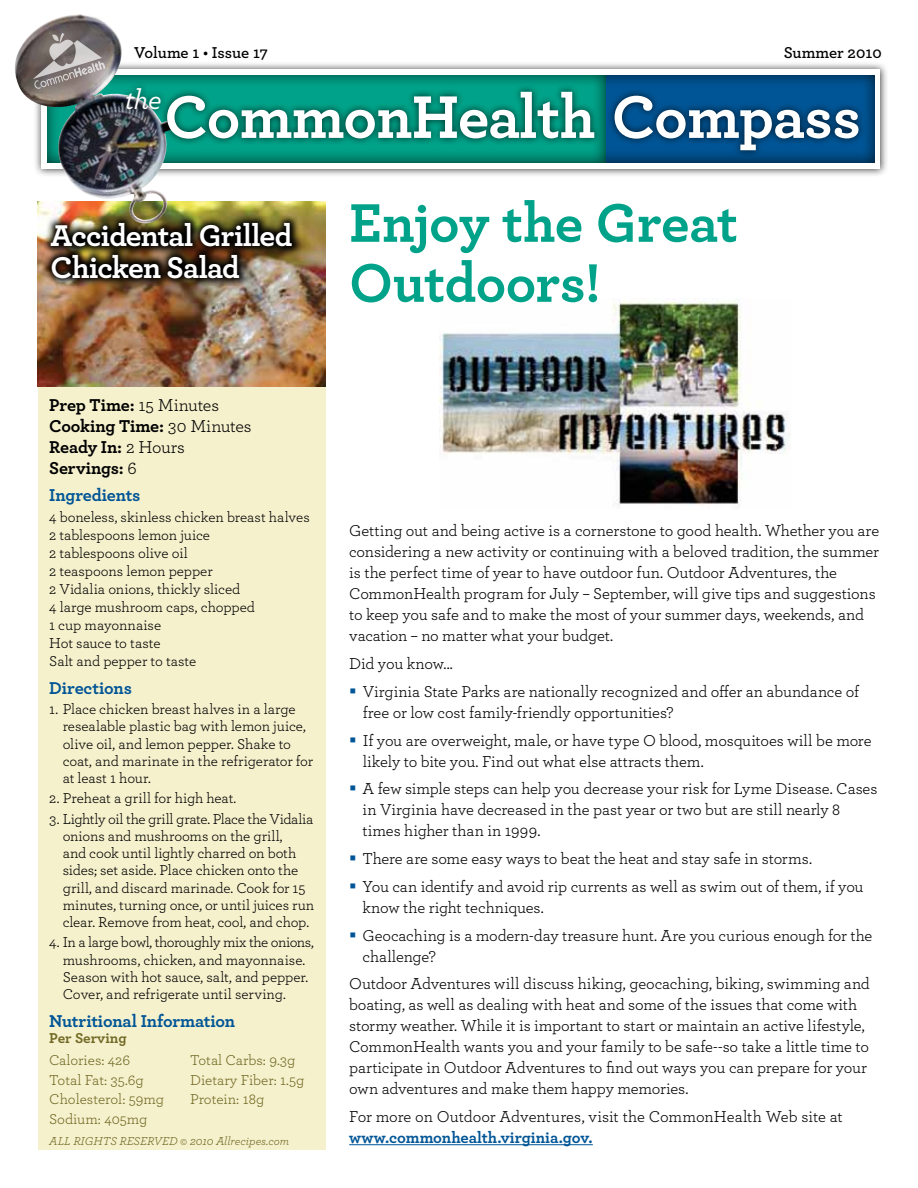
<style>
.page{position:relative;width:918px;height:1188px;background:#fff}
.page>*{position:absolute;margin:0;border:0;box-sizing:border-box;transform-origin:0 0}
.t1{font:700 63px "Archer";letter-spacing:-.015em;color:#fff}
.t2{font:700 57px/60px "Archer";letter-spacing:-.01em;color:#00a389}
.t3{font:700 31.5px/31.5px "Archer";letter-spacing:-.025em;color:#fff}
.t4{font:italic 500 28.5px "Archer";color:#fff}
.t5{font:700 18px/21px "Archer";letter-spacing:-.01em;color:#000}
.t6{font:700 18px "Archer";letter-spacing:-.005em;color:#005596}
.t7{font:16.5px/21px "Archer";letter-spacing:-.01em;color:#000}
.t8{font:700 16.5px "Archer";letter-spacing:-.005em;color:#005596}
.t9{font:600 16.5px "Archer";color:#000}
.t10{font:15px/17.2px "Archer";letter-spacing:-.01em;color:#000}
.t11{font:15px/19.5px "Archer";color:#706823}
.t12{font:700 15px "Archer";color:#706823}
.t13{font:italic 12px "Archer";color:#706823}
.s1{font-weight:400}
</style>
<div class="page">
<img style="left:439px;top:299px;width:348px;height:207px">
<div style="left:38px;top:201px;width:288px;height:949px;background:#f6f1cd"></div>
<img style="left:38px;top:201px;width:288px;height:185px">
<hr style="left:349px;top:1144px;width:244px;height:1px;background:#005596">
<div style="left:33px;top:61px;width:855px;height:116px;background:#000;opacity:.75"></div>
<div style="left:41px;top:69px;width:839px;height:100px;background:#fff"></div>
<div style="left:578px;top:74px;width:299px;height:91px;background:#000;opacity:.75"></div>
<div style="left:46px;top:74px;width:560px;height:91px;background:#000;opacity:.75"></div>
<img style="left:15px;top:14px;width:159px;height:212px">
<svg style="left:33px;top:32px;width:72px;height:57px"></svg>
<div style="left:118px;top:80px;width:49px;height:37px;background:#000;opacity:.75"></div>
<div style="left:159px;top:83px;width:706px;height:75px;background:#000;opacity:.75"></div>
<img style="left:40px;top:212px;width:261px;height:75px">
<p class="t9" style="left:134px;top:40px;width:135px">Volume 1 • Issue 17</p>
<p class="t9" style="left:784px;top:40px;width:100px">Summer 2010</p>
<h1 class="t1" style="left:164px;top:67px;width:698px">CommonHealth Compass</h1>
<h3 class="t4" style="left:125px;top:79px;width:38px">the</h3>
<h3 class="t3" style="left:50px;top:218px;width:243px">Accidental Grilled<br>Chicken Salad</h3>
<h2 class="t2" style="left:349px;top:189px;width:390px">Enjoy the Great<br>Outdoors!</h2>
<p class="t5" style="left:49px;top:393px;width:204px">Prep Time: <span class="s1">15 Minutes<br></span>Cooking Time: <span class="s1">30 Minutes<br></span>Ready In: <span class="s1">2 Hours<br></span>Servings: <span class="s1">6</span></p>
<p class="t6" style="left:49px;top:481px;width:93px">Ingredients</p>
<p class="t10" style="left:49px;top:507px;width:262px;line-height:18px">4 boneless, skinless chicken breast halves<br>2 tablespoons lemon juice<br>2 tablespoons olive oil<br>2 teaspoons lemon pepper<br>2 Vidalia onions, thickly sliced<br>4 large mushroom caps, chopped<br>1 cup mayonnaise<br>Hot sauce to taste<br>Salt and pepper to taste</p>
<p class="t6" style="left:49px;top:674px;width:84px">Directions</p>
<p class="t10" style="left:63px;top:700px;width:252px;text-indent:-14px">1. Place chicken breast halves in a large resealable plastic bag with lemon juice, olive oil, and lemon pepper. Shake to coat, and marinate in the refrigerator for at least 1 hour.</p>
<p class="t10" style="left:49px;top:789px;width:189px">2. Preheat a grill for high heat.</p>
<p class="t10" style="left:63px;top:809px;width:253px;text-indent:-14px">3. Lightly oil the grill grate. Place the Vidalia onions and mushrooms on the grill,<br>and cook until lightly charred on both sides; set aside. Place chicken onto the grill, and discard marinade. Cook for 15 minutes, turning once, or until juices run clear. Remove from heat, cool, and chop.</p>
<p class="t10" style="left:63px;top:933px;width:253px;text-indent:-14px">4. In a large bowl, thoroughly mix the onions, mushrooms, chicken, and mayonnaise.<br>Season with hot sauce, salt, and pepper.<br>Cover, and refrigerate until serving.</p>
<p class="t6" style="left:49px;top:1007px;width:188px">Nutritional Information</p>
<p class="t12" style="left:49px;top:1027px;width:79px">Per Serving</p>
<p class="t11" style="left:49px;top:1050px;width:117px">Calories: 426<br>Total Fat: 35.6g<br>Cholesterol: 59mg<br>Sodium: 405mg</p>
<p class="t11" style="left:190px;top:1050px;width:116px">Total Carbs: 9.3g<br>Dietary Fiber: 1.5g<br>Protein: 18g</p>
<p class="t13" style="left:49px;top:1133px;width:241px">ALL RIGHTS RESERVED © 2010 Allrecipes.com</p>
<p class="t7" style="left:349px;top:520px;width:532px">Getting out and being active is a cornerstone to good health. Whether you are considering a new activity or continuing with a beloved tradition, the summer is the perfect time of year to have outdoor fun. Outdoor Adventures, the CommonHealth program for July – September, will give tips and suggestions to keep you safe and to make the most of your summer days, weekends, and vacation – no matter what your budget.</p>
<p class="t7" style="left:363px;top:649px;width:498px;line-height:27.8px;text-indent:-13px">Did you know...<br>Virginia State Parks are nationally recognized and offer an abundance of</p>
<p class="t7" style="left:363px;top:698px;width:510px;line-height:27.8px">free or low cost family-friendly opportunities?<br>If you are overweight, male, or have type O blood, mosquitoes will be more</p>
<p class="t7" style="left:363px;top:746px;width:516px;line-height:27.8px">likely to bite you. Find out what else attracts them.<br>A few simple steps can help you decrease your risk for Lyme Disease. Cases</p>
<p class="t7" style="left:363px;top:799px;width:479px">in Virginia have decreased in the past year or two but are still nearly 8 times higher than in 1999.</p>
<p class="t7" style="left:363px;top:844px;width:503px;line-height:27.8px">There are some easy ways to beat the heat and stay safe in storms.<br>You can identify and avoid rip currents as well as swim out of them, if you</p>
<p class="t7" style="left:363px;top:893px;width:511px;line-height:27.8px">know the right techniques.<br>Geocaching is a modern-day treasure hunt. Are you curious enough for the</p>
<p class="t7" style="left:349px;top:942px;width:522px;line-height:27.8px;text-indent:13px">challenge?<br>Outdoor Adventures will discuss hiking, geocaching, biking, swimming and</p>
<p class="t7" style="left:349px;top:994px;width:522px">boating, as well as dealing with heat and some of the issues that come with stormy weather. While it is important to start or maintain an active lifestyle, CommonHealth wants you and your family to be safe--so take a little time to participate in Outdoor Adventures to find out ways you can prepare for your own adventures and make them happy memories.</p>
<p class="t7" style="left:349px;top:1105px;width:495px">For more on Outdoor Adventures, visit the CommonHealth Web site at</p>
<p class="t8" style="left:349px;top:1125px;width:245px">www.commonhealth.virginia.gov.</p>
</div>
